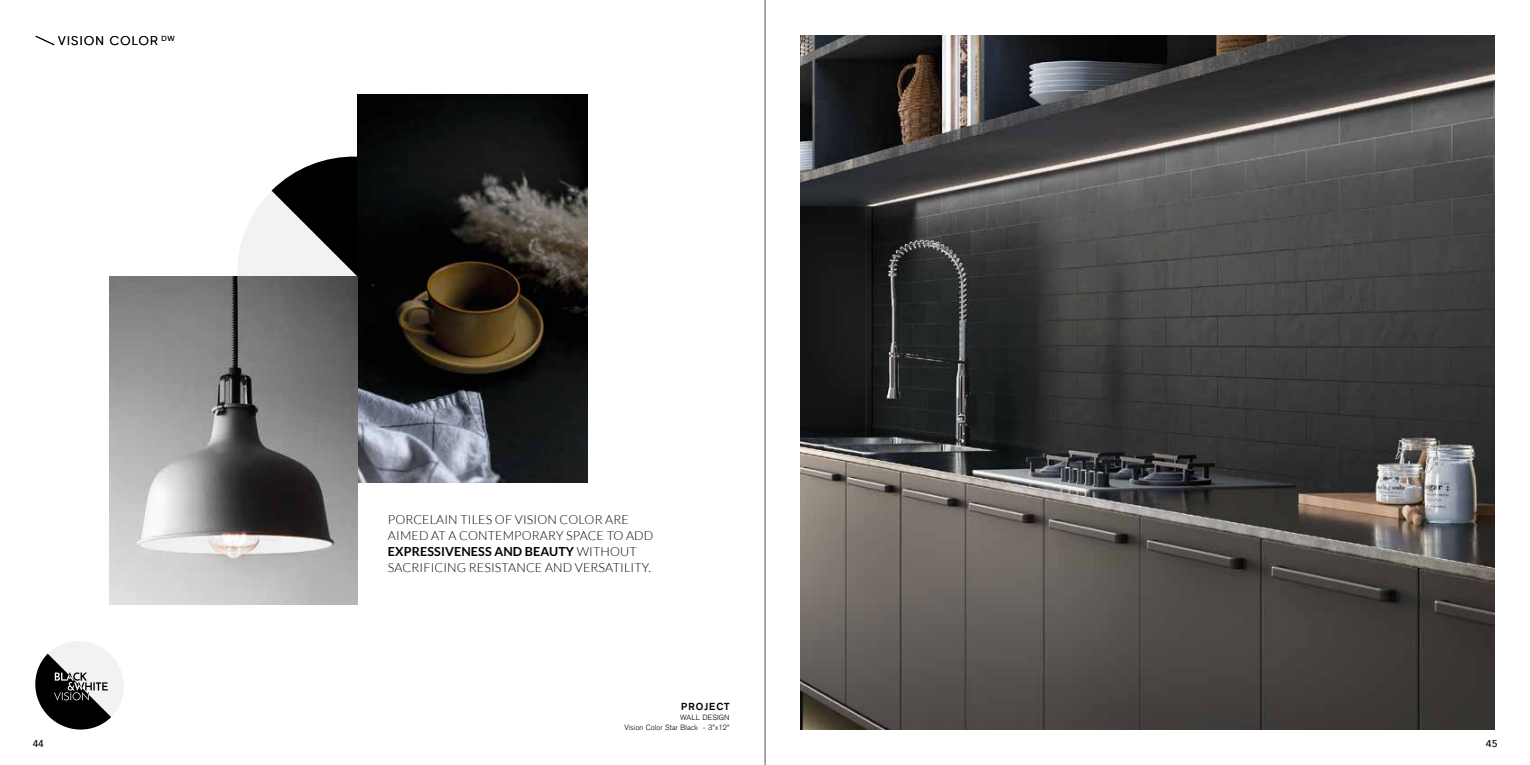
<style>
.page{position:relative;width:1530px;height:765px;background:#fff}
.page>*{position:absolute;margin:0;border:0;box-sizing:border-box;transform-origin:0 0}
.t1{font:300 12.5px/16.2px "Lato";letter-spacing:.01em;color:#000}
.t2{font:12.5px "Gilroy";letter-spacing:.11em;color:#000}
.t3{font:700 10px "Akzidenz Grotesk";letter-spacing:.1em;color:#000}
.t4{font:500 10px "Avenir";color:#000}
.t5{font:500 10px "Avenir Next";color:#000}
.t6{font:300 7.5px/10px "Akzidenz Grotesk";letter-spacing:.025em;color:#000;text-align:right}
.s1{font-weight:700}
</style>
<div class="page">
<svg style="left:35px;top:35px;width:20px;height:11px"></svg>
<hr style="left:765px;top:0;width:1px;height:765px;background:#878786">
<svg style="left:35px;top:641px;width:89px;height:89px"></svg>
<img style="left:800px;top:35px;width:695px;height:695px">
<svg style="left:271px;top:156px;width:86px;height:35px;fill:#000"></svg>
<svg style="left:225px;top:191px;width:132px;height:86px;fill:#f2f2f2"></svg>
<img style="left:357px;top:94px;width:230px;height:388px">
<img style="left:110px;top:277px;width:247px;height:328px">
<p class="t2" style="left:58px;top:33px;width:118px">VISION COLOR <sup>DW</sup></p>
<p class="t1" style="left:388px;top:511px;width:267px">PORCELAIN TILES OF VISION COLOR ARE AIMED AT A CONTEMPORARY SPACE TO ADD <span class="s1">EXPRESSIVENESS AND BEAUTY</span> WITHOUT SACRIFICING RESISTANCE AND VERSATILITY.</p>
<p class="t3" style="left:681px;top:700px;width:50px">PROJECT</p>
<p class="t6" style="left:625px;top:712px;width:107px">WALL DESIGN<br>Vision Color Star Black - 3”x12”</p>
<p class="t4" style="left:33px;top:735px;width:13px">44</p>
<p class="t5" style="left:1486px;top:735px;width:13px">45</p>
</div>
